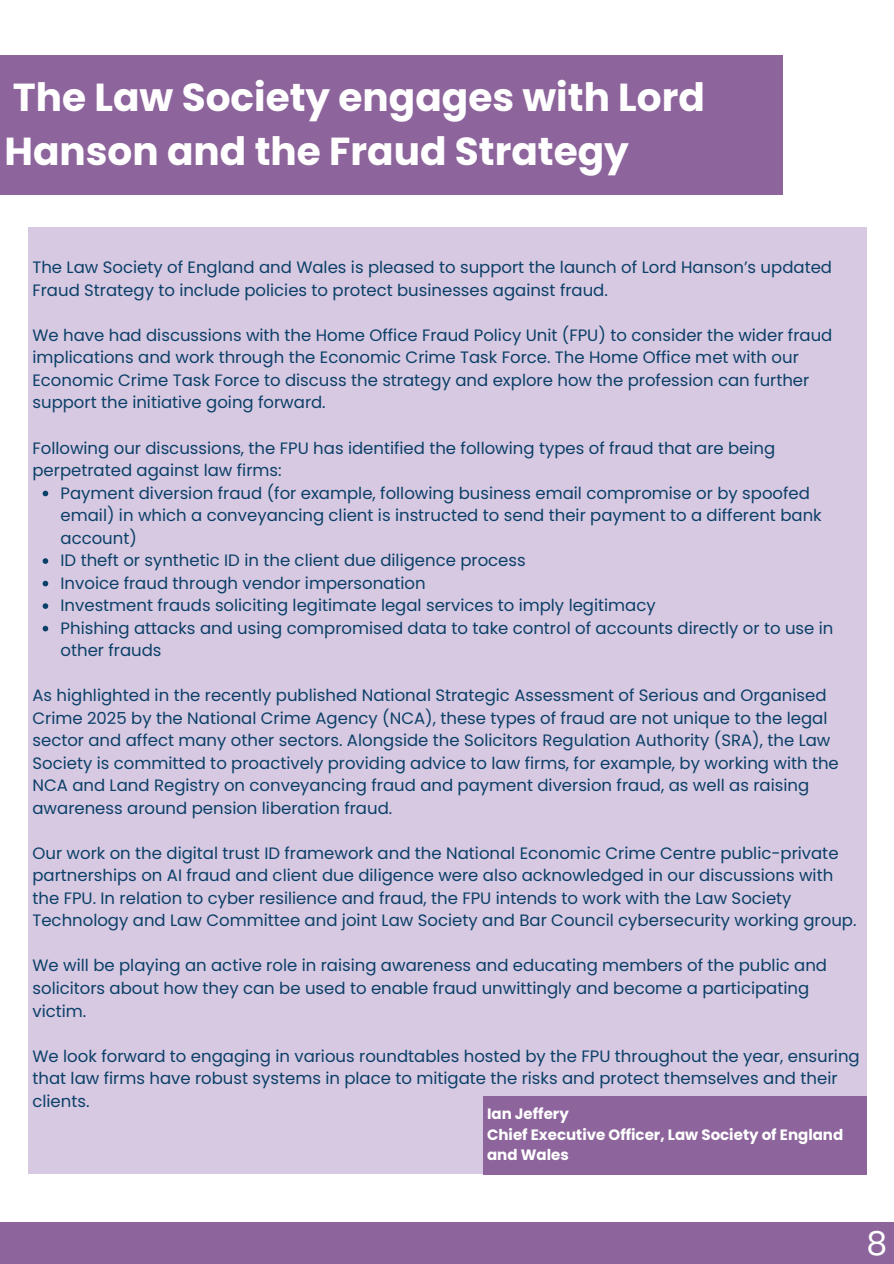
<style>
.page{position:relative;width:894px;height:1264px;background:#fff}
.page>*{position:absolute;margin:0;border:0;box-sizing:border-box;transform-origin:0 0}
.t1{font:700 39px/54px "Poppins";color:#fff}
.t2{font:33px "Poppins";color:#fff}
.t3{font:16.5px/22.5px "Poppins";color:#0b4068}
.t4{font:700 15px/20.2px "Poppins";color:#fff}
</style>
<div class="page">
<div style="left:0;top:56px;width:782px;height:139px;background:#8d659c"></div>
<div style="left:0;top:1222px;width:893px;height:41px;background:#8d659c"></div>
<div style="left:28px;top:227px;width:838px;height:946px;background:#d8c9e2"></div>
<svg style="left:43px;top:490px;width:5px;height:6px"></svg>
<svg style="left:43px;top:558px;width:5px;height:6px"></svg>
<svg style="left:43px;top:580px;width:5px;height:6px"></svg>
<svg style="left:43px;top:603px;width:5px;height:6px"></svg>
<svg style="left:43px;top:625px;width:5px;height:6px"></svg>
<div style="left:482px;top:1095px;width:384px;height:79px;background:#8d659c"></div>
<h1 class="t1" style="left:5px;top:70px;width:701px">The Law Society engages with Lord<br>Hanson and the Fraud Strategy</h1>
<p class="t3" style="left:32px;top:256px;width:800px">The Law Society of England and Wales is pleased to support the launch of Lord Hanson’s updated<br>Fraud Strategy to include policies to protect businesses against fraud.</p>
<p class="t3" style="left:32px;top:324px;width:801px">We have had discussions with the Home Office Fraud Policy Unit (FPU) to consider the wider fraud implications and work through the Economic Crime Task Force. The Home Office met with our Economic Crime Task Force to discuss the strategy and explore how the profession can further support the initiative going forward.</p>
<p class="t3" style="left:32px;top:436px;width:744px">Following our discussions, the FPU has identified the following types of fraud that are being perpetrated against law firms:</p>
<p class="t3" style="left:61px;top:481px;width:762px">Payment diversion fraud (for example, following business email compromise or by spoofed email) in which a conveyancing client is instructed to send their payment to a different bank account)</p>
<p class="t3" style="left:61px;top:549px;width:466px">ID theft or synthetic ID in the client due diligence process</p>
<p class="t3" style="left:61px;top:571px;width:366px">Invoice fraud through vendor impersonation</p>
<p class="t3" style="left:61px;top:594px;width:596px">Investment frauds soliciting legitimate legal services to imply legitimacy</p>
<p class="t3" style="left:61px;top:616px;width:774px">Phishing attacks and using compromised data to take control of accounts directly or to use in other frauds</p>
<p class="t3" style="left:32px;top:684px;width:807px">As highlighted in the recently published National Strategic Assessment of Serious and Organised Crime 2025 by the National Crime Agency (NCA), these types of fraud are not unique to the legal sector and affect many other sectors. Alongside the Solicitors Regulation Authority (SRA), the Law Society is committed to proactively providing advice to law firms, for example, by working with the NCA and Land Registry on conveyancing fraud and payment diversion fraud, as well as raising awareness around pension liberation fraud.</p>
<p class="t3" style="left:32px;top:841px;width:825px">Our work on the digital trust ID framework and the National Economic Crime Centre public-private partnerships on AI fraud and client due diligence were also acknowledged in our discussions with the FPU. In relation to cyber resilience and fraud, the FPU intends to work with the Law Society Technology and Law Committee and joint Law Society and Bar Council cybersecurity working group.</p>
<p class="t3" style="left:32px;top:954px;width:795px">We will be playing an active role in raising awareness and educating members of the public and solicitors about how they can be used to enable fraud unwittingly and become a participating victim.</p>
<p class="t3" style="left:32px;top:1044px;width:828px">We look forward to engaging in various roundtables hosted by the FPU throughout the year, ensuring that law firms have robust systems in place to mitigate the risks and protect themselves and their clients.</p>
<h2 class="t4" style="left:487px;top:1103px;width:357px">Ian Jeffery<br>Chief Executive Officer, Law Society of England and Wales</h2>
<p class="t2" style="left:866px;top:1220px;width:22px">8</p>
</div>
